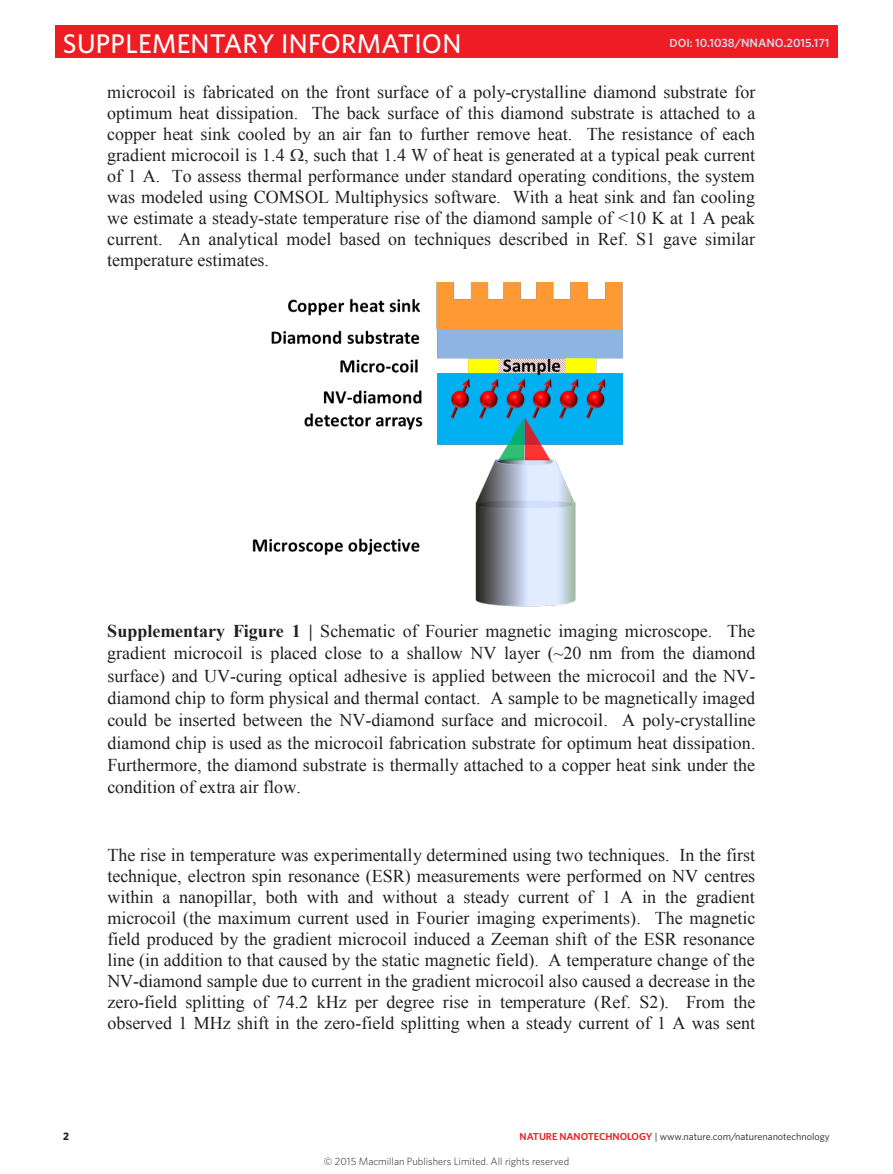
<style>
.page{position:relative;width:893px;height:1174px;background:#fff}
.page>*{position:absolute;margin:0;border:0;box-sizing:border-box;transform-origin:0 0}
.t1{font:500 27px "Whitney";letter-spacing:.01em;color:#fff}
.t2{font:18px/21px "Times New Roman";color:#231f20;text-align:justify}
.t3{font:600 12px "Whitney";color:#cfd4e4}
.t4{font:700 10.8px "Whitney";color:#231f20}
.t5{font:300 10.5px "Whitney";color:#231f20}
.t6{font:10.2px "Whitney";color:#231f20}
.s1{font-size:11.7px;color:#d1d2d4}
.s2{font-weight:700}
.s3{font-weight:600;color:#ee1d23}
</style>
<div class="page">
<img style="left:252px;top:283px;width:370px;height:324px">
<div style="left:55px;top:26px;width:783px;height:32px;background:#ee1d23"></div>
<h1 class="t1" style="left:63px;top:25px;width:400px">SUPPLEMENTARY INFORMATION</h1>
<p class="t3" style="left:669px;top:35px;width:161px"><span class="s1">DOI:</span> 10.1038/NNANO.2015.171</p>
<p class="t2" style="left:107px;top:81px;width:650px">microcoil is fabricated on the front surface of a poly-crystalline diamond substrate for optimum heat dissipation. The back surface of this diamond substrate is attached to a copper heat sink cooled by an air fan to further remove heat. The resistance of each gradient microcoil is 1.4 , such that 1.4 W of heat is generated at a typical peak current of 1 A. To assess thermal performance under standard operating conditions, the system was modeled using COMSOL Multiphysics software. With a heat sink and fan cooling we estimate a steady-state temperature rise of the diamond sample of &lt;10 K at 1 A peak current. An analytical model based on techniques described in Ref. S1 gave similar temperature estimates.</p>
<p class="t2" style="left:107px;top:619px;width:650px;line-height:22.4px"><span class="s2">Supplementary Figure 1 |</span> Schematic of Fourier magnetic imaging microscope. The gradient microcoil is placed close to a shallow NV layer (~20 nm from the diamond surface) and UV-curing optical adhesive is applied between the microcoil and the NV&shy;diamond chip to form physical and thermal contact. A sample to be magnetically imaged could be inserted between the NV-diamond surface and microcoil. A poly-crystalline diamond chip is used as the microcoil fabrication substrate for optimum heat dissipation.<br>Furthermore, the diamond substrate is thermally attached to a copper heat sink under the condition of extra air flow.</p>
<p class="t2" style="left:107px;top:844px;width:650px">The rise in temperature was experimentally determined using two techniques. In the first technique, electron spin resonance (ESR) measurements were performed on NV centres within a nanopillar, both with and without a steady current of 1 A in the gradient microcoil (the maximum current used in Fourier imaging experiments). The magnetic field produced by the gradient microcoil induced a Zeeman shift of the ESR resonance line (in addition to that caused by the static magnetic field). A temperature change of the NV-diamond sample due to current in the gradient microcoil also caused a decrease in the zero-field splitting of 74.2 kHz per degree rise in temperature (Ref. S2). From the observed 1 MHz shift in the zero-field splitting when a steady current of 1 A was sent</p>
<p class="t4" style="left:63px;top:1128px;width:8px">2</p>
<p class="t6" style="left:520px;top:1129px;width:312px"><span class="s3">NATURE NANOTECHNOLOGY</span> | www.nature.com/naturenanotechnology</p>
<p class="t5" style="left:324px;top:1154px;width:247px">© 2015 Macmillan Publishers Limited. All rights reserved</p>
</div>
